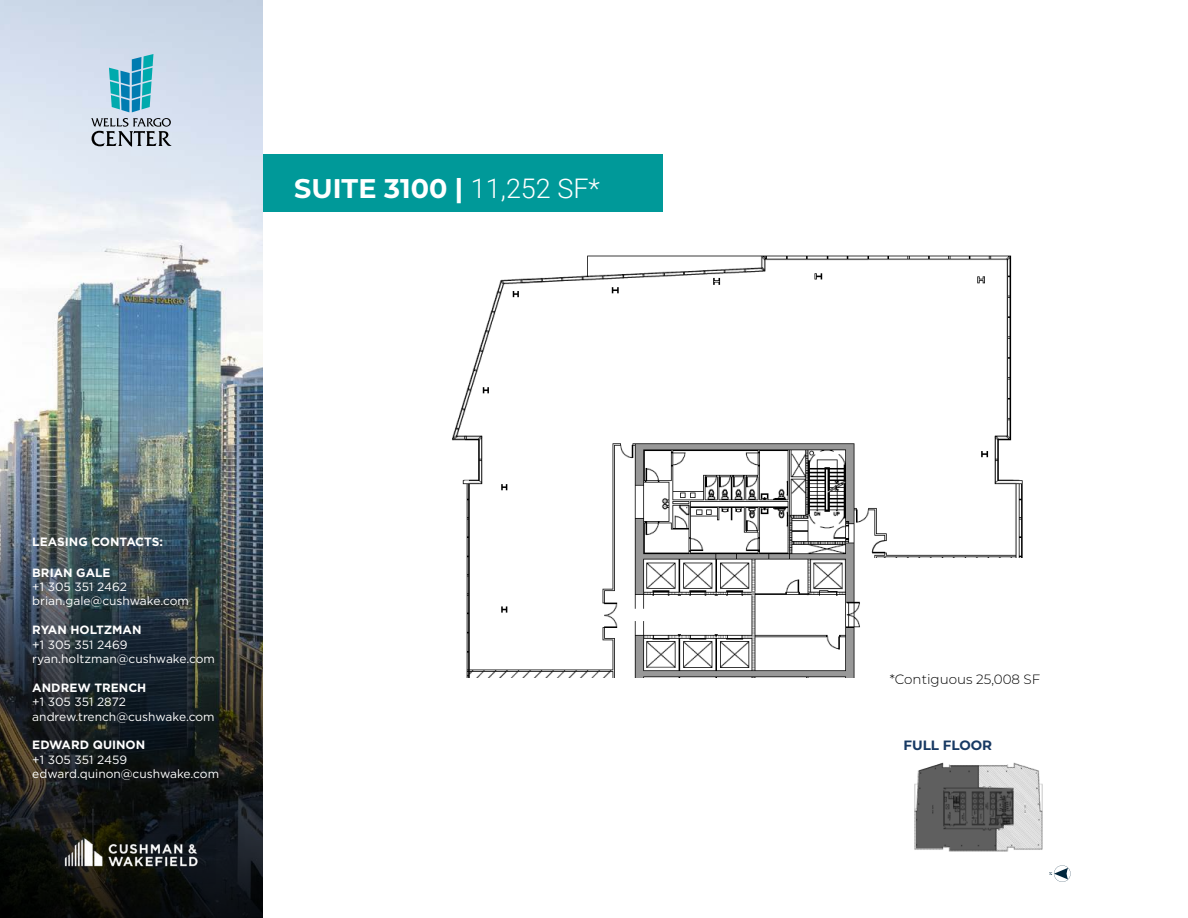
<style>
.page{position:relative;width:1188px;height:918px;background:#fff}
.page>*{position:absolute;margin:0;border:0;box-sizing:border-box;transform-origin:0 0}
.t1{font:700 27px "Montserrat";color:#fff}
.t2{font:300 13.5px "Montserrat";color:#000}
.t3{font:700 13.5px "Montserrat";color:#173963}
.t4{font:12px/14.4px "Gotham";color:#fff}
.t5{font:700 12px "Gotham";color:#fff}
.s1{font-family:"Roboto";font-weight:300}
</style>
<div class="page">
<svg style="left:1049px;top:865px;width:22px;height:17px"></svg>
<img style="left:0;top:0;width:263px;height:918px">
<div style="left:263px;top:155px;width:399px;height:57px;background:#099"></div>
<img style="left:48px;top:826px;width:167px;height:57px">
<svg style="left:109px;top:54px;width:44px;height:58px;background:#5ab2c9"></svg>
<svg style="left:91px;top:118px;width:81px;height:29px;background:#a0a7b0"></svg>
<img style="left:914px;top:762px;width:129px;height:90px">
<svg style="left:916px;top:763px;width:97px;height:88px;background:#707070"></svg>
<img style="left:452px;top:255px;width:571px;height:423px">
<div style="left:870px;top:558px;width:162px;height:129px;background:#fff"></div>
<h1 class="t1" style="left:294px;top:168px;width:307px">SUITE 3100 | <span class="s1">11,252 SF*</span></h1>
<p class="t5" style="left:32px;top:534px;width:132px">LEASING CONTACTS:</p>
<p class="t5" style="left:32px;top:564px;width:80px">BRIAN GALE</p>
<p class="t4" style="left:32px;top:579px;width:158px">+1 305 351 2462 brian.gale@cushwake.com</p>
<p class="t5" style="left:32px;top:622px;width:111px">RYAN HOLTZMAN</p>
<p class="t4" style="left:32px;top:637px;width:184px">+1 305 351 2469 ryan.holtzman@cushwake.com</p>
<p class="t5" style="left:32px;top:680px;width:116px">ANDREW TRENCH</p>
<p class="t4" style="left:32px;top:694px;width:184px">+1 305 351 2872 andrew.trench@cushwake.com</p>
<p class="t5" style="left:32px;top:737px;width:114px">EDWARD QUINON</p>
<p class="t4" style="left:32px;top:752px;width:188px">+1 305 351 2459 edward.quinon@cushwake.com</p>
<p class="t2" style="left:890px;top:670px;width:152px">*Contiguous 25,008 SF</p>
<p class="t3" style="left:904px;top:736px;width:90px">FULL FLOOR</p>
</div>
